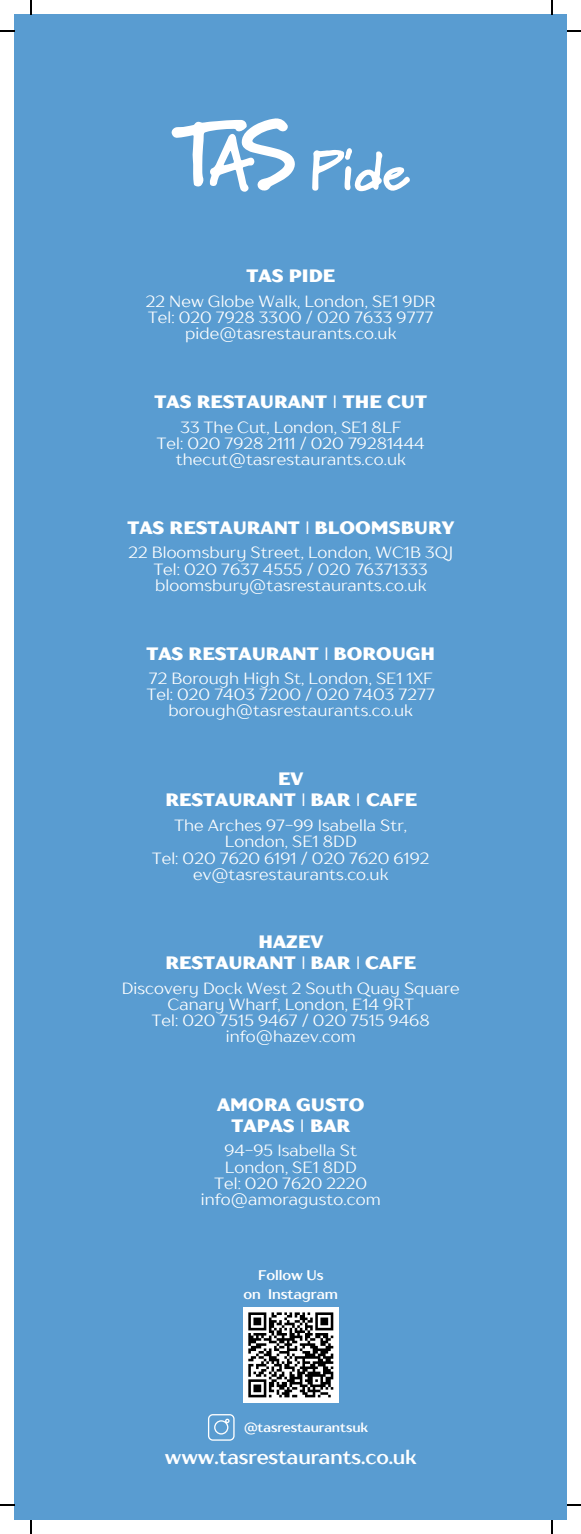
<style>
.page{position:relative;width:581px;height:1534px;background:#fff}
.page>*{position:absolute;margin:0;border:0;box-sizing:border-box;transform-origin:0 0}
.t1{font:700 19.78px "TT Drugs Trial";letter-spacing:-.005em;color:#fff}
.t2{font:900 18.03px "TT Drugs Trial";letter-spacing:.005em;color:#fff}
.t3{font:16.1px/16.1px "TT Drugs";letter-spacing:.005em;color:#fff;text-align:center}
.t4{font:700 14px/18.6px "TT Drugs Trial";letter-spacing:-.005em;color:#fff;text-align:center}
.t5{font:700 13.12px "TT Drugs Trial";letter-spacing:-.005em;color:#fff}
.s1{font-weight:400}
</style>
<div class="page">
<div style="left:14px;top:14px;width:553px;height:1506px;background:#599cd1"></div>
<svg style="left:172px;top:118px;width:123px;height:74px"></svg>
<svg style="left:312px;top:148px;width:98px;height:43px"></svg>
<div style="left:243px;top:1307px;width:95px;height:95px;background:#fff"></div>
<svg style="left:248px;top:1312px;width:86px;height:86px"></svg>
<svg style="left:208px;top:1414px;width:26px;height:26px"></svg>
<svg style="left:30px;top:0;width:2px;height:14px"></svg>
<svg style="left:0;top:30px;width:14px;height:1px"></svg>
<svg style="left:551px;top:0;width:2px;height:14px"></svg>
<svg style="left:567px;top:30px;width:14px;height:1px"></svg>
<svg style="left:30px;top:1520px;width:2px;height:13px"></svg>
<svg style="left:0;top:1504px;width:14px;height:1px"></svg>
<svg style="left:551px;top:1520px;width:2px;height:13px"></svg>
<svg style="left:567px;top:1504px;width:14px;height:1px"></svg>
<p class="t2" style="left:246px;top:264px;width:90px">TAS PIDE</p>
<p class="t3" style="left:146px;top:293px;width:291px">22 New Globe Walk, London, SE1 9DR<br>Tel: 020 7928 3300 / 020 7633 9777 pide@tasrestaurants.co.uk</p>
<p class="t2" style="left:154px;top:389px;width:274px">TAS RESTAURANT <span class="s1">I</span> THE CUT</p>
<p class="t3" style="left:157px;top:419px;width:269px">33 The Cut, London, SE1 8LF<br>Tel: 020 7928 2111 / 020 79281444 thecut@tasrestaurants.co.uk</p>
<p class="t2" style="left:127px;top:515px;width:328px">TAS RESTAURANT <span class="s1">I</span> BLOOMSBURY</p>
<p class="t3" style="left:128px;top:544px;width:326px">22 Bloomsbury Street, London, WC1B 3QJ<br>Tel: 020 7637 4555 / 020 76371333 bloomsbury@tasrestaurants.co.uk</p>
<p class="t2" style="left:146px;top:641px;width:290px">TAS RESTAURANT <span class="s1">I</span> BOROUGH</p>
<p class="t3" style="left:147px;top:670px;width:289px">72 Borough High St, London, SE1 1XF<br>Tel: 020 7403 7200 / 020 7403 7277 borough@tasrestaurants.co.uk</p>
<p class="t2" style="left:278px;top:766px;width:27px">EV</p>
<p class="t3" style="left:152px;top:817px;width:279px">The Arches 97-99 Isabella Str,<br>London, SE1 8DD<br>Tel: 020 7620 6191 / 020 7620 6192 ev@tasrestaurants.co.uk</p>
<p class="t2" style="left:165px;top:787px;width:253px">RESTAURANT <span class="s1">I</span> BAR <span class="s1">I</span> CAFE</p>
<p class="t2" style="left:258px;top:929px;width:66px">HAZEV</p>
<p class="t2" style="left:165px;top:950px;width:252px">RESTAURANT <span class="s1">I</span> BAR <span class="s1">I</span> CAFE</p>
<p class="t3" style="left:122px;top:980px;width:339px">Discovery Dock West 2 South Quay Square<br>Canary Wharf, London, E14 9RT<br>Tel: 020 7515 9467 / 020 7515 9468 info@hazev.com</p>
<p class="t2" style="left:217px;top:1092px;width:149px">AMORA GUSTO</p>
<p class="t2" style="left:231px;top:1113px;width:120px">TAPAS <span class="s1">I</span> BAR</p>
<p class="t3" style="left:201px;top:1142px;width:181px">94-95 Isabella St<br>London, SE1 8DD<br>Tel: 020 7620 2220 info@amoragusto.com</p>
<p class="t4" style="left:243px;top:1266px;width:96px">Follow Us<br>on Instagram</p>
<p class="t5" style="left:244px;top:1418px;width:125px">@tasrestaurantsuk</p>
<p class="t1" style="left:165px;top:1443px;width:253px">www.tasrestaurants.co.uk</p>
</div>
